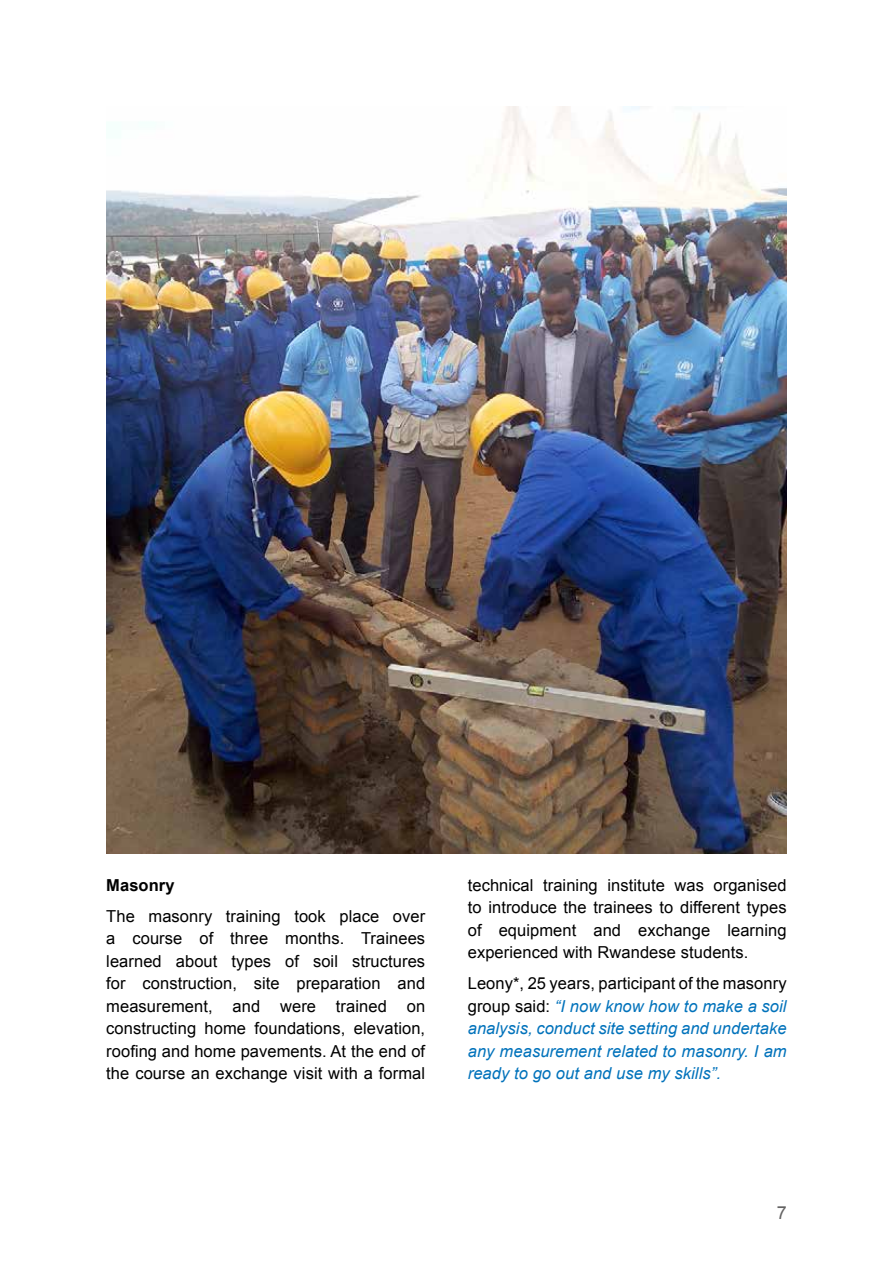
<style>
.page{position:relative;width:893px;height:1263px;background:#fff}
.page>*{position:absolute;margin:0;border:0;box-sizing:border-box;transform-origin:0 0}
.t1{font:18px "Arial";color:#646363}
.t2{font:16.5px/22.5px "Arial";letter-spacing:.005em;color:#000;text-align:justify}
.t3{font:italic 16.5px/22.5px "Arial";letter-spacing:.005em;color:#0072bb;text-align:justify}
.t4{font:700 16.5px "Arial";letter-spacing:.005em;color:#000}
.s1{font-style:normal;color:#000}
</style>
<div class="page">
<img style="left:106px;top:106px;width:681px;height:747px">
<p class="t4" style="left:106px;top:874px;width:70px">Masonry</p>
<p class="t2" style="left:106px;top:905px;width:320px">The masonry training took place over a course of three months. Trainees learned about types of soil structures for construction, site preparation and measurement, and were trained on constructing home foundations, elevation, roofing and home pavements. At the end of the course an exchange visit with a formal</p>
<p class="t2" style="left:468px;top:874px;width:320px">technical training institute was organised to introduce the trainees to different types of equipment and exchange learning experienced with Rwandese students.</p>
<p class="t3" style="left:468px;top:973px;width:320px"><span class="s1">Leony*, 25 years, participant of the masonry group said:</span> “I now know how to make a soil analysis, conduct site setting and undertake any measurement related to masonry. I am ready to go out and use my skills”.</p>
<p class="t1" style="left:777px;top:1200px;width:12px">7</p>
</div>
